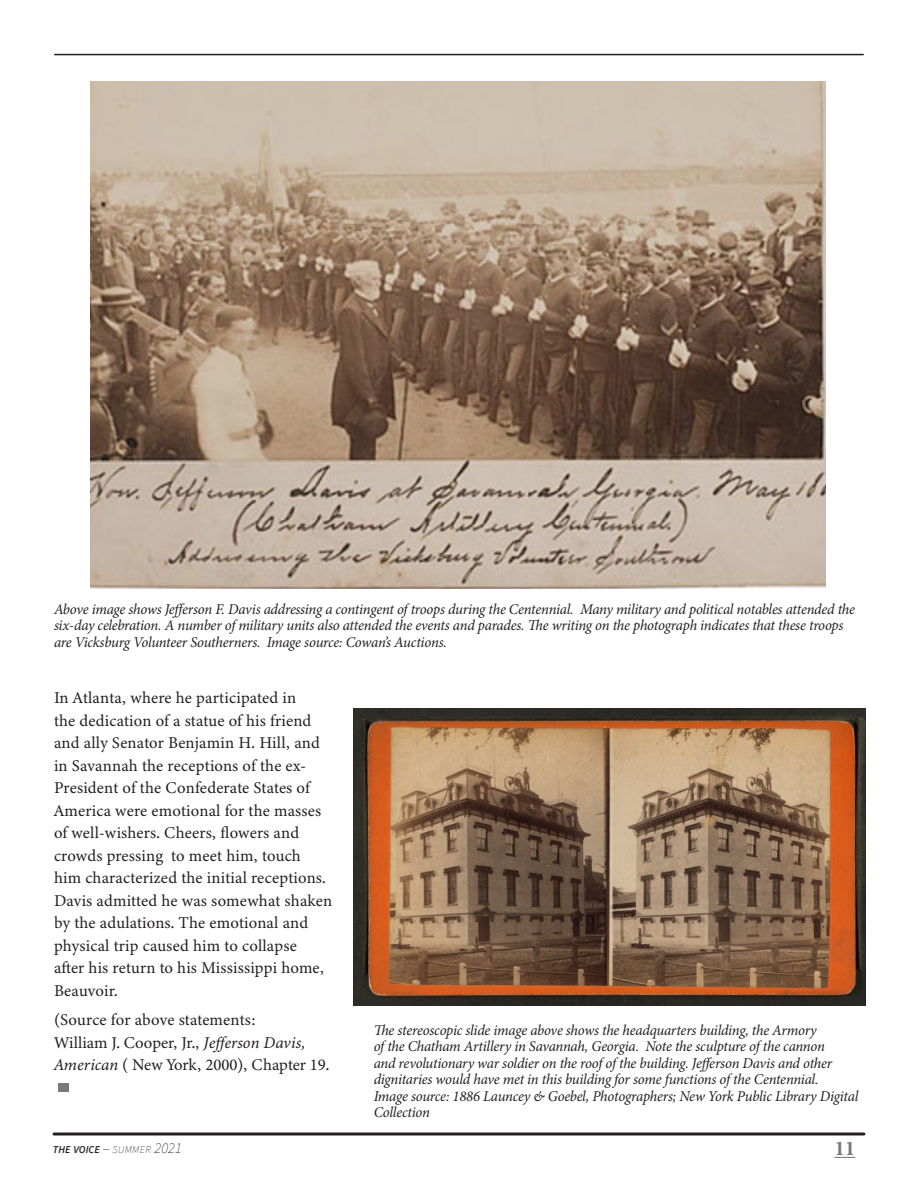
<style>
.page{position:relative;width:918px;height:1188px;background:#fff}
.page>*{position:absolute;margin:0;border:0;box-sizing:border-box;transform-origin:0 0}
.t1{font:700 21px "Minion Pro";color:#76787b}
.Footnote{font:16.5px/22.5px "Minion Variable Concept";letter-spacing:.01em;color:#231f20}
.t2{font:italic 15px/16.5px "Minion Pro";letter-spacing:-.02em;color:#231f20}
.t3{font:italic 600 10.5px "Source Sans Pro";color:#231f20}
.s1{font-style:italic}
.s2{font-weight:200;font-size:15px}
.s3{font-weight:200}
</style>
<div class="page">
<svg style="left:834px;top:1157px;width:21px;height:1px"></svg>
<svg style="left:54px;top:1132px;width:810px;height:4px;background:#595657"></svg>
<img style="left:353px;top:709px;width:513px;height:296px">
<img style="left:90px;top:81px;width:736px;height:507px">
<hr style="left:55px;top:54px;width:808px;height:1px;background:#231f20">
<div style="left:58px;top:1083px;width:10px;height:9px;background:#7b7879"></div>
<p class="t2" style="left:54px;top:600px;width:803px">Above image shows Jefferson F. Davis addressing a contingent of troops during the Centennial. Many military and political notables attended the six-day celebration. A number of military units also attended the events and parades. The writing on the photograph indicates that these troops are Vicksburg Volunteer Southerners. Image source: Cowan’s Auctions.</p>
<p class="Footnote" style="left:54px;top:687px;width:280px">In Atlanta, where he participated in<br>the dedication of a statue of his friend and ally Senator Benjamin H. Hill, and in Savannah the receptions of the ex-President of the Confederate States of America were emotional for the masses of well-wishers. Cheers, flowers and crowds pressing to meet him, touch<br>him characterized the initial receptions.<br>Davis admitted he was somewhat shaken by the adulations. The emotional and physical trip caused him to collapse<br>after his return to his Mississippi home, Beauvoir.</p>
<p class="Footnote" style="left:54px;top:1008px;width:277px">(Source for above statements:<br>William J. Cooper, Jr., <span class="s1">Jefferson Davis,<br>American</span> ( New York, 2000), Chapter 19.</p>
<p class="t2" style="left:374px;top:1022px;width:486px">The stereoscopic slide image above shows the headquarters building, the Armory<br>of the Chatham Artillery in Savannah, Georgia. Note the sculpture of the cannon<br>and revolutionary war soldier on the roof of the building. Jefferson Davis and other dignitaries would have met in this building for some functions of the Centennial.<br>Image source: 1886 Launcey &amp; Goebel, Photographers; New York Public Library Digital Collection</p>
<p class="t3" style="left:53px;top:1143px;width:130px">THE VOICE <span class="s2">–</span> <span class="s3">SUMMER</span> <span class="s2">2021</span></p>
<h1 class="t1" style="left:834px;top:1134px;width:22px">11</h1>
</div>
